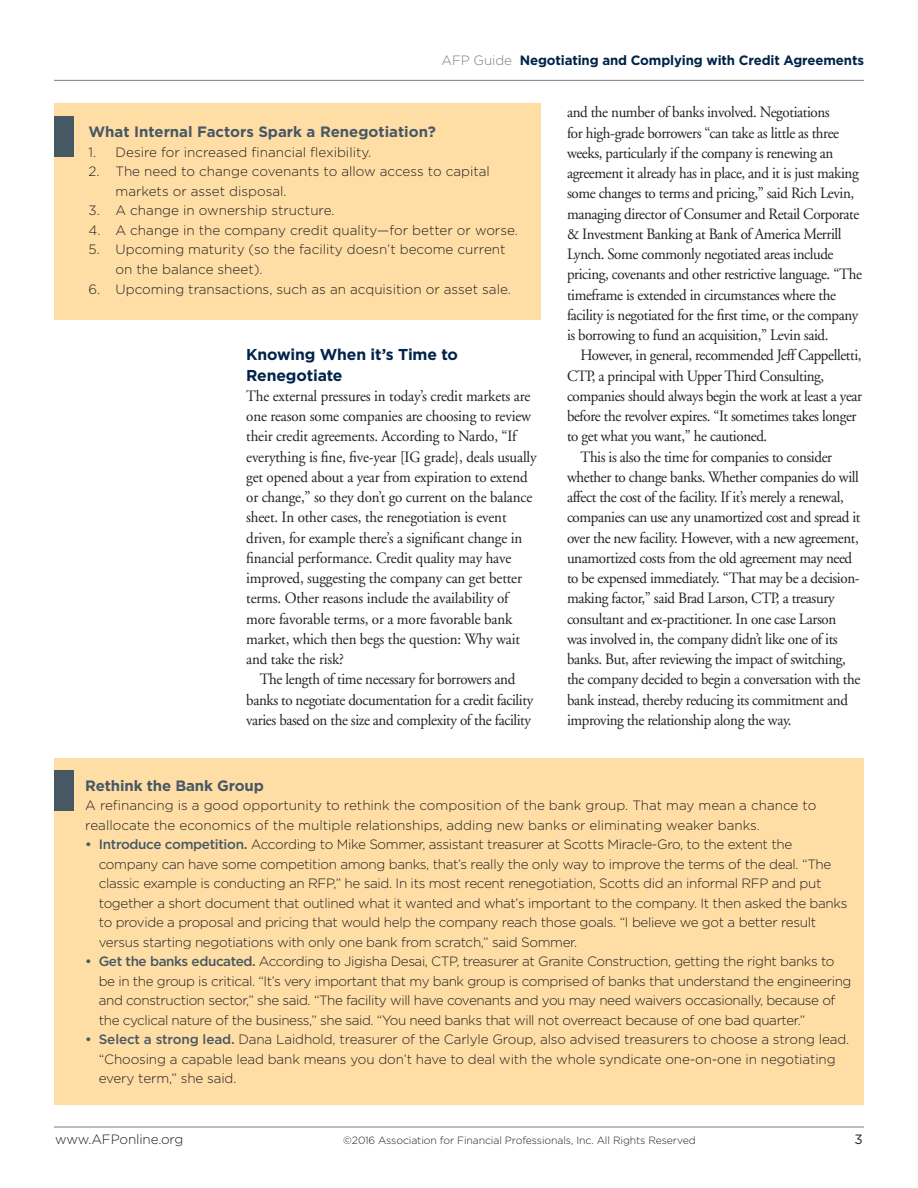
<style>
.page{position:relative;width:918px;height:1188px;background:#fff}
.page>*{position:absolute;margin:0;border:0;box-sizing:border-box;transform-origin:0 0}
.Body_Text{font:15.75px/20.2px "Adobe Garamond";letter-spacing:-.025em;color:#231f20;scale:.95 1}
.Subhead_1{font:700 15.75px/20.2px "Gotham";letter-spacing:-.01em;color:#002349}
.Sidebar{font:700 15px "Gotham";color:#475865}
.Body_Text-2{font:700 15px "Gotham";letter-spacing:-.01em;color:#475865}
.Body_Text-3{font:300 13.5px/19.5px "Gotham";letter-spacing:-.025em;color:#231f20}
.Sidebar-2{font:300 13.5px/19.5px "Gotham";color:#231f20}
.Body_Text-4{font:300 13.5px/19.5px "Gotham";color:#231f20}
.t1{font:700 13.5px "Gotham";letter-spacing:-.01em;color:#002349}
.t2{font:13.5px "Gotham";color:#231f20}
.t3{font:300 10.5px "Gotham";letter-spacing:-.01em;color:#231f20}
.s1{font-weight:300;color:#7b8080}
.s2{font-weight:500;color:#475865}
</style>
<div class="page">
<hr style="left:54px;top:80px;width:810px;height:1px;background:#7b8080">
<hr style="left:54px;top:1127px;width:810px;height:1px;background:#7b8080">
<div style="left:54px;top:104px;width:487px;height:216px;background:#ffdea6"></div>
<div style="left:54px;top:117px;width:20px;height:40px;background:#475865"></div>
<div style="left:54px;top:758px;width:810px;height:347px;background:#ffdea6"></div>
<div style="left:54px;top:771px;width:20px;height:40px;background:#475865"></div>
<p class="t1" style="left:442px;top:51px;width:424px"><span class="s1">AFP Guide</span> Negotiating and Complying with Credit Agreements</p>
<p class="Sidebar" style="left:89px;top:122px;width:349px">What Internal Factors Spark a Renegotiation?</p>
<p class="Sidebar-2" style="left:89px;top:142px;width:284px">1. Desire for increased financial flexibility.</p>
<p class="Sidebar-2" style="left:116px;top:161px;width:376px;text-indent:-27px">2. The need to change covenants to allow access to capital markets or asset disposal.</p>
<p class="Sidebar-2" style="left:89px;top:200px;width:247px">3. A change in ownership structure.</p>
<p class="Sidebar-2" style="left:89px;top:220px;width:431px">4. A change in the company credit quality—for better or worse.</p>
<p class="Sidebar-2" style="left:116px;top:239px;width:392px;text-indent:-27px">5. Upcoming maturity (so the facility doesn’t become current on the balance sheet).</p>
<p class="Sidebar-2" style="left:89px;top:279px;width:424px">6. Upcoming transactions, such as an acquisition or asset sale.</p>
<p class="Subhead_1" style="left:246px;top:345px;width:213px">Knowing When it’s Time to<br>Renegotiate</p>
<p class="Body_Text" style="left:246px;top:386px;width:307px">The external pressures in today’s credit markets are one reason some companies are choosing to review their credit agreements. According to Nardo, “If everything is fine, five-year [IG grade}, deals usually get opened about a year from expiration to extend or change,” so they don’t go current on the balance sheet. In other cases, the renegotiation is event driven, for example there’s a significant change in financial performance. Credit quality may have improved, suggesting the company can get better terms. Other reasons include the availability of more favorable terms, or a more favorable bank market, which then begs the question: Why wait and take the risk?</p>
<p class="Body_Text" style="left:246px;top:670px;width:304px;text-align:center">The length of time necessary for borrowers and banks to negotiate documentation for a credit facility varies based on the size and complexity of the facility</p>
<p class="Body_Text" style="left:567px;top:103px;width:312px">and the number of banks involved. Negotiations<br>for high-grade borrowers “can take as little as three weeks, particularly if the company is renewing an agreement it already has in place, and it is just making some changes to terms and pricing,” said Rich Levin, managing director of Consumer and Retail Corporate &amp; Investment Banking at Bank of America Merrill Lynch. Some commonly negotiated areas include pricing, covenants and other restrictive language. “The timeframe is extended in circumstances where the facility is negotiated for the first time, or the company is borrowing to fund an acquisition,” Levin said.</p>
<p class="Body_Text" style="left:567px;top:346px;width:312px;text-indent:14px">However, in general, recommended Jeff Cappelletti, CTP, a principal with Upper Third Consulting, companies should always begin the work at least a year before the revolver expires. “It sometimes takes longer to get what you want,” he cautioned.</p>
<p class="Body_Text" style="left:567px;top:447px;width:310px;text-indent:14px">This is also the time for companies to consider whether to change banks. Whether companies do will affect the cost of the facility. If it’s merely a renewal, companies can use any unamortized cost and spread it over the new facility. However, with a new agreement, unamortized costs from the old agreement may need to be expensed immediately. “That may be a decision&shy;making factor,” said Brad Larson, CTP, a treasury consultant and ex-practitioner. In one case Larson<br>was involved in, the company didn’t like one of its banks. But, after reviewing the impact of switching, the company decided to begin a conversation with the bank instead, thereby reducing its commitment and improving the relationship along the way.</p>
<p class="Body_Text-2" style="left:85px;top:775px;width:180px">Rethink the Bank Group</p>
<p class="Body_Text-4" style="left:85px;top:795px;width:733px">A refinancing is a good opportunity to rethink the composition of the bank group. That may mean a chance to reallocate the economics of the multiple relationships, adding new banks or eliminating weaker banks.</p>
<p class="Body_Text-3" style="left:99px;top:834px;width:750px;text-indent:-13px"><span class="s2">• Introduce competition.</span> According to Mike Sommer, assistant treasurer at Scotts Miracle-Gro, to the extent the company can have some competition among banks, that’s really the only way to improve the terms of the deal. “The classic example is conducting an RFP,” he said. In its most recent renegotiation, Scotts did an informal RFP and put together a short document that outlined what it wanted and what’s important to the company. It then asked the banks to provide a proposal and pricing that would help the company reach those goals. “I believe we got a better result versus starting negotiations with only one bank from scratch,” said Sommer.</p>
<p class="Body_Text-3" style="left:99px;top:951px;width:754px;text-indent:-13px"><span class="s2">• Get the banks educated.</span> According to Jigisha Desai, CTP, treasurer at Granite Construction, getting the right banks to be in the group is critical. “It’s very important that my bank group is comprised of banks that understand the engineering and construction sector,” she said. “The facility will have covenants and you may need waivers occasionally, because of the cyclical nature of the business,” she said. “You need banks that will not overreact because of one bad quarter.”</p>
<p class="Body_Text-3" style="left:99px;top:1029px;width:752px;text-indent:-13px"><span class="s2">• Select a strong lead.</span> Dana Laidhold, treasurer of the Carlyle Group, also advised treasurers to choose a strong lead. “Choosing a capable lead bank means you don’t have to deal with the whole syndicate one-on-one in negotiating every term,” she said.</p>
<p class="Body_Text-3" style="left:55px;top:1129px;width:130px">www.AFPonline.org</p>
<p class="t3" style="left:343px;top:1134px;width:354px">©2016 Association for Financial Professionals, Inc. All Rights Reserved</p>
<p class="t2" style="left:854px;top:1131px;width:10px">3</p>
</div>
